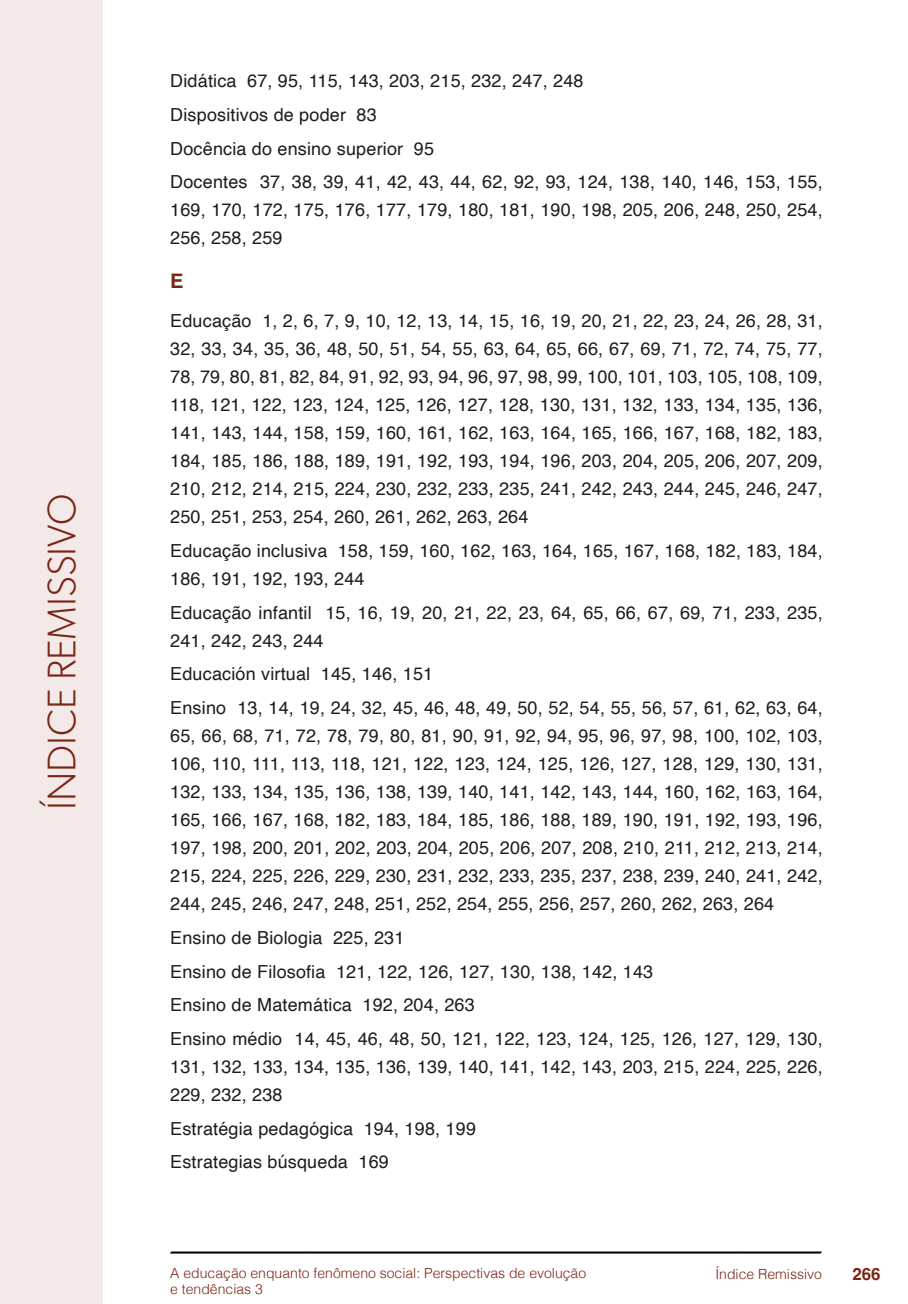
<style>
.page{position:relative;width:908px;height:1304px;background:#fff}
.page>*{position:absolute;margin:0;border:0;box-sizing:border-box;transform-origin:0 0}
.t1{font:300 40px "Gibson";color:#7a2616}
.t2{font:700 20px "Helvetica";color:#7a2616}
.t3{font:18px/28px "Helvetica";letter-spacing:.01em;color:#1d1d1b}
.t4{font:700 16.8px "Helvetica";color:#7a2616}
.t5{font:300 14px "Helvetica";color:#7a2616}
</style>
<div class="page">
<svg style="left:170px;top:1251px;width:651px;height:3px;background:#515151"></svg>
<div style="left:0;top:0;width:103px;height:1304px;background:#f2e9e8"></div>
<h1 class="t1" style="left:37px;top:810px;width:317px;rotate:-90deg">ÍNDICE REMISSIVO</h1>
<p class="t3" style="left:170px;top:65px;width:653px;line-height:33.6px">Didática 67, 95, 115, 143, 203, 215, 232, 247, 248<br>Dispositivos de poder 83<br>Docência do ensino superior 95<br>Docentes 37, 38, 39, 41, 42, 43, 44, 62, 92, 93, 124, 138, 140, 146, 153, 155,</p>
<p class="t3" style="left:170px;top:196px;width:653px">169, 170, 172, 175, 176, 177, 179, 180, 181, 190, 198, 205, 206, 248, 250, 254,<br>256, 258, 259</p>
<p class="t2" style="left:170px;top:269px;width:15px">E</p>
<p class="t3" style="left:170px;top:308px;width:653px;text-align:justify">Educação 1, 2, 6, 7, 9, 10, 12, 13, 14, 15, 16, 19, 20, 21, 22, 23, 24, 26, 28, 31, 32, 33, 34, 35, 36, 48, 50, 51, 54, 55, 63, 64, 65, 66, 67, 69, 71, 72, 74, 75, 77, 78, 79, 80, 81, 82, 84, 91, 92, 93, 94, 96, 97, 98, 99, 100, 101, 103, 105, 108, 109, 118, 121, 122, 123, 124, 125, 126, 127, 128, 130, 131, 132, 133, 134, 135, 136, 141, 143, 144, 158, 159, 160, 161, 162, 163, 164, 165, 166, 167, 168, 182, 183, 184, 185, 186, 188, 189, 191, 192, 193, 194, 196, 203, 204, 205, 206, 207, 209, 210, 212, 214, 215, 224, 230, 232, 233, 235, 241, 242, 243, 244, 245, 246, 247, 250, 251, 253, 254, 260, 261, 262, 263, 264</p>
<p class="t3" style="left:170px;top:537px;width:653px">Educação inclusiva 158, 159, 160, 162, 163, 164, 165, 167, 168, 182, 183, 184,<br>186, 191, 192, 193, 244</p>
<p class="t3" style="left:170px;top:599px;width:653px">Educação infantil 15, 16, 19, 20, 21, 22, 23, 64, 65, 66, 67, 69, 71, 233, 235,<br>241, 242, 243, 244</p>
<p class="t3" style="left:170px;top:658px;width:653px;line-height:33.6px">Educación virtual 145, 146, 151<br>Ensino 13, 14, 19, 24, 32, 45, 46, 48, 49, 50, 52, 54, 55, 56, 57, 61, 62, 63, 64,</p>
<p class="t3" style="left:170px;top:722px;width:653px;text-align:justify">65, 66, 68, 71, 72, 78, 79, 80, 81, 90, 91, 92, 94, 95, 96, 97, 98, 100, 102, 103, 106, 110, 111, 113, 118, 121, 122, 123, 124, 125, 126, 127, 128, 129, 130, 131, 132, 133, 134, 135, 136, 138, 139, 140, 141, 142, 143, 144, 160, 162, 163, 164, 165, 166, 167, 168, 182, 183, 184, 185, 186, 188, 189, 190, 191, 192, 193, 196, 197, 198, 200, 201, 202, 203, 204, 205, 206, 207, 208, 210, 211, 212, 213, 214, 215, 224, 225, 226, 229, 230, 231, 232, 233, 235, 237, 238, 239, 240, 241, 242, 244, 245, 246, 247, 248, 251, 252, 254, 255, 256, 257, 260, 262, 263, 264</p>
<p class="t3" style="left:170px;top:921px;width:653px;line-height:33.6px">Ensino de Biologia 225, 231<br>Ensino de Filosofia 121, 122, 126, 127, 130, 138, 142, 143<br>Ensino de Matemática 192, 204, 263<br>Ensino médio 14, 45, 46, 48, 50, 121, 122, 123, 124, 125, 126, 127, 129, 130,</p>
<p class="t3" style="left:170px;top:1053px;width:653px">131, 132, 133, 134, 135, 136, 139, 140, 141, 142, 143, 203, 215, 224, 225, 226,<br>229, 232, 238</p>
<p class="t3" style="left:170px;top:1112px;width:307px;line-height:33.6px">Estratégia pedagógica 194, 198, 199<br>Estrategias búsqueda 169</p>
<p class="t5" style="left:715px;top:1262px;width:108px">Índice Remissivo</p>
<p class="t5" style="left:170px;top:1261px;width:417px">A educação enquanto fenômeno social: Perspectivas de evolução</p>
<p class="t4" style="left:851px;top:1264px;width:30px">266</p>
<p class="t5" style="left:170px;top:1277px;width:94px">e tendências 3</p>
</div>
